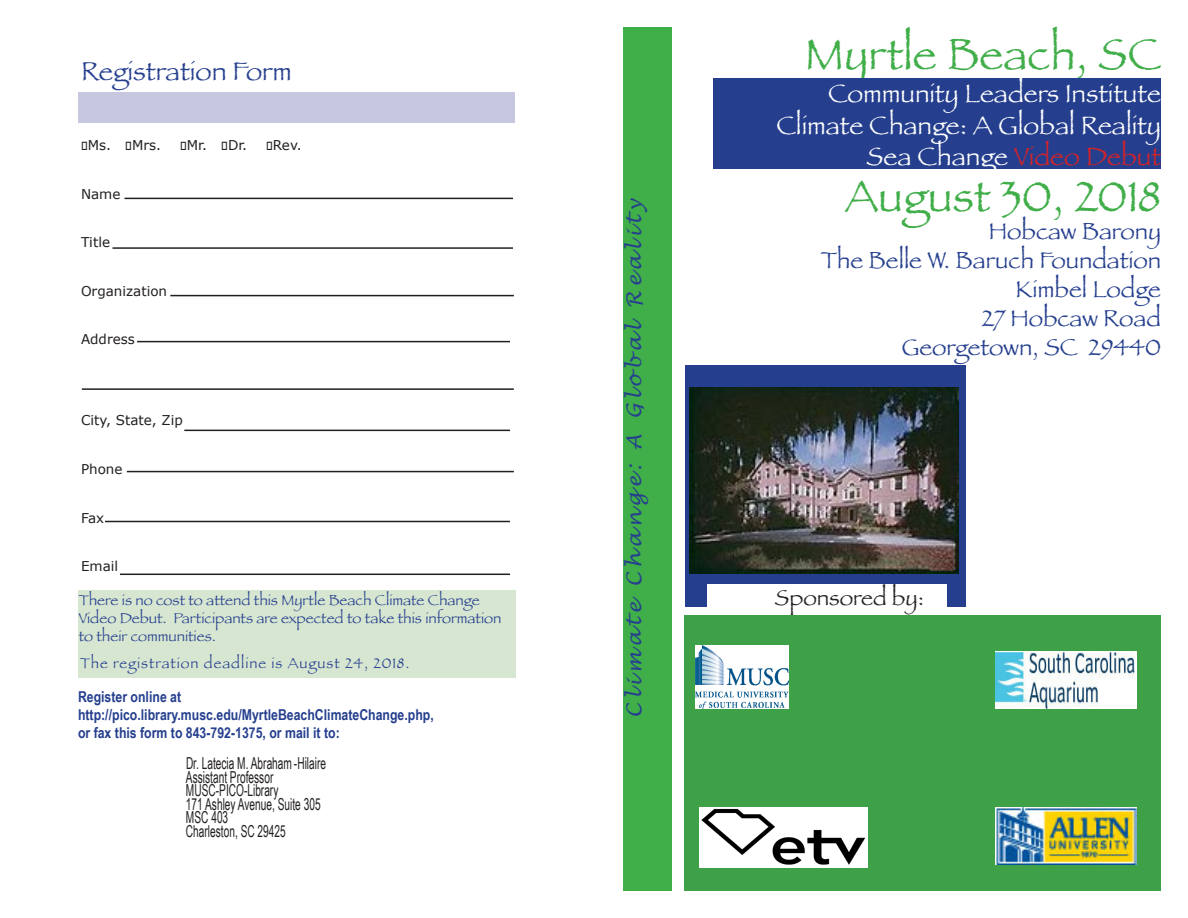
<style>
.page{position:relative;width:1188px;height:918px;background:#fff}
.page>*{position:absolute;margin:0;border:0;box-sizing:border-box;transform-origin:0 0}
.t1{font:45px "Papyrus";color:#40ae49}
.t2{font:27px "Papyrus";color:#253f8e}
.t3{font:26.25px "Papyrus";color:#fff}
.t4{font:26.25px "Papyrus";color:#d1232a}
.t5{font:24px "Papyrus";color:#253f8e}
.t6{font:22.5px "Papyrus";color:#231f20}
.t7{font:italic 20.7px "Lucida Handwriting";color:#253f8e}
.t8{font:16.5px/13.5px "Arial Narrow";color:#231f20;scale:.75 1}
.t9{font:15px/18px "Papyrus";color:#253f8e}
.t10{font:700 15px "Arial Narrow";color:#253f8e}
.t11{font:15px "Papyrus";letter-spacing:.07em;color:#253f8e}
.t12{font:13.5px "Verdana";color:#231f20}
.s1{color:#fff}
</style>
<div class="page">
<div style="left:624px;top:27px;width:48px;height:864px;background:#40ae49"></div>
<div style="left:714px;top:78px;width:447px;height:90px;background:#253f8e"></div>
<div style="left:685px;top:365px;width:281px;height:242px;background:#253f8e"></div>
<div style="left:707px;top:584px;width:240px;height:32px;background:#fff"></div>
<div style="left:685px;top:616px;width:476px;height:275px;background:#3fa147"></div>
<img style="left:696px;top:645px;width:92px;height:64px">
<img style="left:996px;top:807px;width:141px;height:57px">
<img style="left:996px;top:651px;width:141px;height:57px">
<div style="left:79px;top:92px;width:436px;height:31px;background:#c7c7e0"></div>
<div style="left:78px;top:591px;width:438px;height:87px;background:#d7e6d1"></div>
<hr style="left:124px;top:198px;width:389px;height:1px;background:#231f20">
<hr style="left:112px;top:247px;width:401px;height:2px;background:#231f20">
<hr style="left:170px;top:295px;width:344px;height:1px;background:#231f20">
<hr style="left:137px;top:341px;width:373px;height:1px;background:#231f20">
<hr style="left:82px;top:388px;width:432px;height:2px;background:#231f20">
<hr style="left:184px;top:430px;width:326px;height:1px;background:#231f20">
<hr style="left:127px;top:471px;width:387px;height:1px;background:#231f20">
<hr style="left:105px;top:521px;width:405px;height:1px;background:#231f20">
<hr style="left:120px;top:574px;width:390px;height:1px;background:#231f20">
<img style="left:699px;top:807px;width:169px;height:61px">
<img style="left:689px;top:388px;width:269px;height:186px">
<p class="t2" style="left:81px;top:55px;width:212px">Registration Form</p>
<p class="t12" style="left:81px;top:136px;width:82px">•Ms. •Mrs.</p>
<p class="t12" style="left:180px;top:136px;width:69px">•Mr. •Dr.</p>
<p class="t12" style="left:266px;top:136px;width:37px">•Rev.</p>
<p class="t12" style="left:81px;top:184px;width:41px">Name</p>
<p class="t12" style="left:81px;top:233px;width:31px">Title</p>
<p class="t12" style="left:81px;top:282px;width:88px">Organization</p>
<p class="t12" style="left:81px;top:330px;width:55px">Address</p>
<p class="t12" style="left:81px;top:411px;width:103px">City, State, Zip</p>
<p class="t12" style="left:81px;top:460px;width:43px">Phone</p>
<p class="t12" style="left:81px;top:508px;width:25px">Fax</p>
<p class="t12" style="left:81px;top:557px;width:39px">Email</p>
<p class="t9" style="left:79px;top:591px;width:424px">There is no cost to attend this Myrtle Beach Climate Change<br>Video Debut. Participants are expected to take this information to their communities.</p>
<p class="t11" style="left:80px;top:654px;width:331px">The registration deadline is August 24, 2018.</p>
<p class="t10" style="left:78px;top:685px;width:105px">Register online at</p>
<p class="t10" style="left:78px;top:703px;width:357px">http://pico.library.musc.edu/MyrtleBeachClimateChange.php,</p>
<p class="t10" style="left:78px;top:721px;width:263px">or fax this form to 843-792-1375, or mail it to:</p>
<p class="t8" style="left:186px;top:756px;width:188px">Dr. Latecia M. Abraham -Hilaire<br>Assistant Professor</p>
<p class="t8" style="left:186px;top:783px;width:125px">MUSC-PICO-Library</p>
<p class="t8" style="left:186px;top:797px;width:181px">171 Ashley Avenue, Suite 305</p>
<p class="t8" style="left:186px;top:810px;width:135px">MSC 403<br>Charleston, SC 29425</p>
<p class="t7" style="left:622px;top:718px;width:522px;rotate:-90deg">C limate C hange: A G lobal R eality</p>
<p class="t1" style="left:805px;top:27px;width:357px">Myrtle Beach, SC</p>
<p class="t3" style="left:828px;top:78px;width:334px">Community Leaders Institute</p>
<p class="t3" style="left:777px;top:109px;width:386px">Climate Change: A Global Reality</p>
<p class="t4" style="left:866px;top:141px;width:296px"><span class="s1">Sea Change</span> Video Debut</p>
<p class="t1" style="left:845px;top:169px;width:317px">August 30, 2018</p>
<p class="t5" style="left:989px;top:217px;width:174px">Hobcaw Barony</p>
<p class="t5" style="left:821px;top:246px;width:342px">The Belle W. Baruch Foundation</p>
<p class="t5" style="left:1015px;top:275px;width:147px">Kimbel Lodge</p>
<p class="t5" style="left:982px;top:303px;width:181px">27 Hobcaw Road</p>
<p class="t5" style="left:902px;top:332px;width:261px">Georgetown, SC 29440</p>
<p class="t6" style="left:775px;top:584px;width:151px">Sponsored by:</p>
</div>
